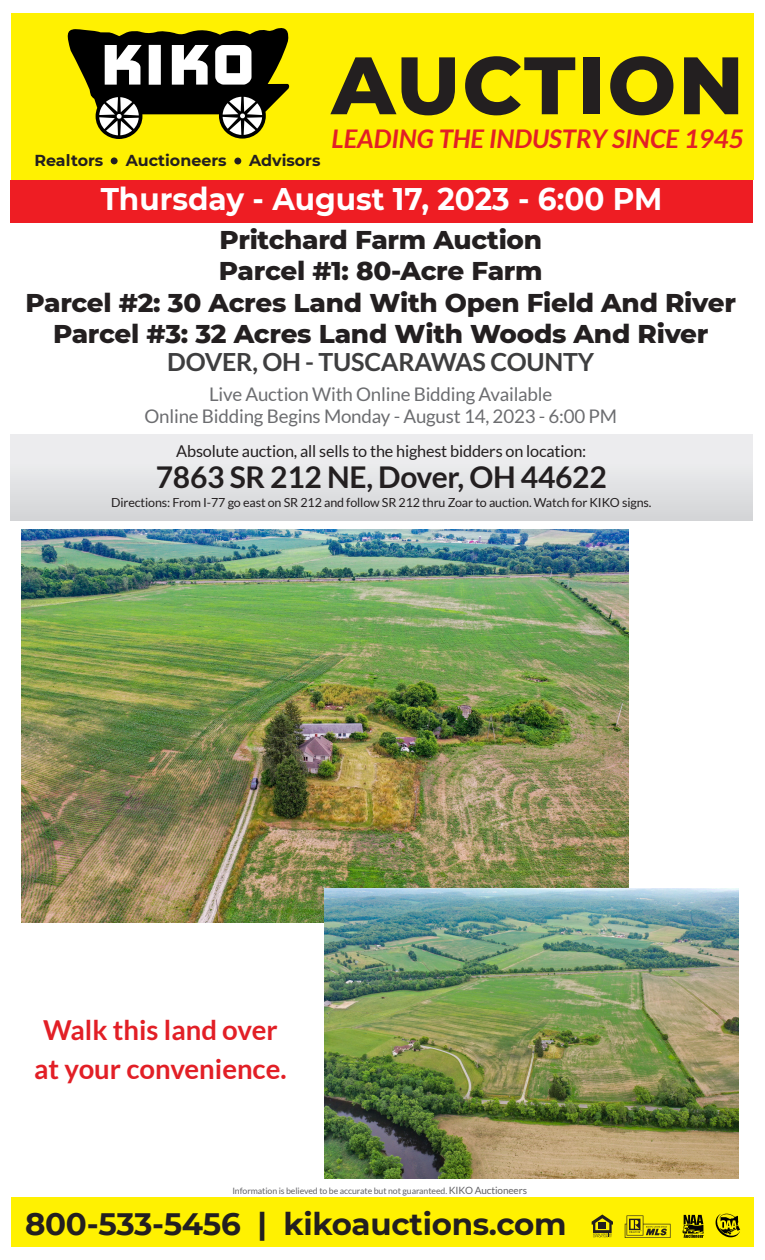
<style>
.page{position:relative;width:765px;height:1260px;background:#fff}
.page>*{position:absolute;margin:0;border:0;box-sizing:border-box;transform-origin:0 0}
.t1{font:800 81.25px "Montserrat";letter-spacing:.025em;color:#231f20}
.t2{font:700 31.25px "Montserrat";color:#fff;scale:.95 1}
.t3{font:700 31px "Montserrat";letter-spacing:-.01em;color:#231f20}
.t4{font:700 30px "Lato";letter-spacing:-.01em;color:#231f20}
.t5{font:700 27.5px/38.8px "Lato";color:#e21f26;text-align:center}
.t6{font:800 26.25px "Montserrat";letter-spacing:-.01em;color:#231f20}
.t7{font:italic 700 25.75px "Lato";color:#e21f26}
.t8{font:700 25px "Lato";letter-spacing:-.01em;color:#3e3e3f}
.t9{font:18.75px "Lato";letter-spacing:-.01em;color:#6c6d70}
.t10{font:16.25px "Lato";letter-spacing:-.01em;color:#231f20}
.t11{font:700 15.88px "Montserrat";color:#231f20}
.t12{font:12.5px "Lato";letter-spacing:-.01em;color:#231f20}
.t13{font:8.75px "Lato";letter-spacing:-.01em;color:#636366}
.s1{font-size:10px}
</style>
<div class="page">
<div style="left:11px;top:1197px;width:743px;height:49px;background:#fff101"></div>
<svg style="left:592px;top:1215px;width:21px;height:22px"></svg>
<svg style="left:625px;top:1215px;width:45px;height:23px"></svg>
<svg style="left:682px;top:1215px;width:22px;height:23px"></svg>
<svg style="left:716px;top:1214px;width:24px;height:24px"></svg>
<img style="left:22px;top:530px;width:606px;height:392px">
<img style="left:325px;top:889px;width:413px;height:289px">
<div style="left:10px;top:435px;width:743px;height:86px;background:linear-gradient(to bottom,#f2f2f3,#d5d7d9)"></div>
<div style="left:10px;top:180px;width:743px;height:43px;background:#ee1d23"></div>
<div style="left:11px;top:13px;width:743px;height:167px;background:#fff101"></div>
<svg style="left:67px;top:28px;width:223px;height:111px"></svg>
<div style="left:111px;top:157px;width:7px;height:7px;background:#231f20;border-radius:50%"></div>
<div style="left:234px;top:158px;width:7px;height:6px;background:#231f20;border-radius:50%"></div>
<p class="t11" style="left:34px;top:149px;width:70px">Realtors</p>
<p class="t11" style="left:126px;top:149px;width:102px">Auctioneers</p>
<p class="t11" style="left:249px;top:149px;width:73px">Advisors</p>
<p class="t1" style="left:332px;top:26px;width:414px">AUCTION</p>
<p class="t7" style="left:332px;top:124px;width:414px">LEADING THE INDUSTRY SINCE 1945</p>
<p class="t2" style="left:101px;top:177px;width:593px">Thursday - August 17, 2023 - 6:00 PM</p>
<p class="t6" style="left:219px;top:220px;width:324px">Pritchard Farm Auction</p>
<p class="t6" style="left:219px;top:252px;width:325px">Parcel #1: 80-Acre Farm</p>
<p class="t6" style="left:25px;top:283px;width:712px">Parcel #2: 30 Acres Land With Open Field And River</p>
<p class="t6" style="left:53px;top:315px;width:657px">Parcel #3: 32 Acres Land With Woods And River</p>
<p class="t8" style="left:167px;top:348px;width:428px">DOVER, OH - TUSCARAWAS COUNTY</p>
<p class="t9" style="left:209px;top:383px;width:345px">Live Auction With Online Bidding Available</p>
<p class="t9" style="left:144px;top:406px;width:474px">Online Bidding Begins Monday - August 14, 2023 - 6:00 PM</p>
<p class="t10" style="left:176px;top:442px;width:412px">Absolute auction, all sells to the highest bidders on location:</p>
<p class="t4" style="left:156px;top:460px;width:452px">7863 SR 212 NE, Dover, OH 44622</p>
<p class="t12" style="left:111px;top:496px;width:542px">Directions: From I-77 go east on SR 212 and follow SR 212 thru Zoar to auction. Watch for KIKO signs.</p>
<p class="t5" style="left:34px;top:1010px;width:254px">Walk this land over at your convenience.</p>
<p class="t13" style="left:232px;top:1186px;width:296px">Information is believed to be accurate but not guaranteed. <span class="s1">KIKO Auctioneers</span></p>
<p class="t3" style="left:25px;top:1202px;width:543px">800-533-5456 | kikoauctions.com</p>
</div>
